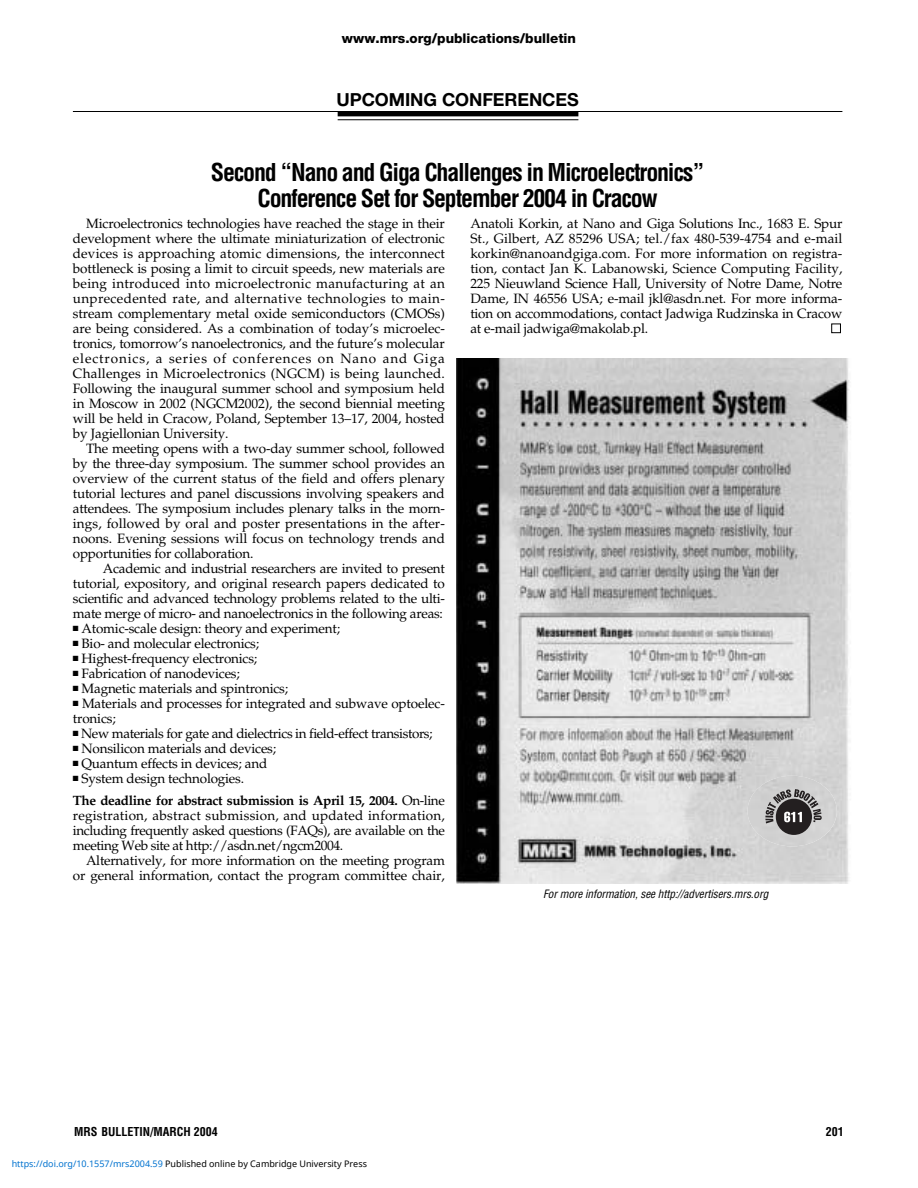
<style>
.page{position:relative;width:918px;height:1188px;background:#fff}
.page>*{position:absolute;margin:0;border:0;box-sizing:border-box;transform-origin:0 0}
.t1{font:700 condensed 24px/25.5px "Helvetica";letter-spacing:-.05em;color:#000;text-align:center}
.t2{font:700 18px "Helvetica Neue";letter-spacing:-.005em;color:#000}
.t3{font:13.5px/15px "Palatino";letter-spacing:-.015em;color:#000;text-align:justify}
.t4{font:700 13.5px/22.5px "Palatino";letter-spacing:-.03em;color:#000}
.t5{font:800 13.5px "Helvetica Neue";color:#000}
.t6{font:700 condensed 12px "Helvetica";color:#000}
.t7{font:italic condensed 11.25px "Helvetica";letter-spacing:-.01em;color:#000}
.t8{font:9px "Noto Sans";color:#000}
.s1{font-weight:400}
.s2{color:#0172cf}
</style>
<div class="page">
<div style="left:338px;top:111px;width:240px;height:5px;background:#000"></div>
<hr style="left:338px;top:119px;width:240px;height:1px;background:#000">
<hr style="left:73px;top:111px;width:769px;height:1px;background:#000">
<div style="left:831px;top:324px;width:10px;height:9px;border:1px solid #000"></div>
<img style="left:457px;top:358px;width:393px;height:526px">
<div style="left:748px;top:776px;width:89px;height:70px;background:#d1d1d1;border-radius:50%"></div>
<div style="left:776px;top:799px;width:36px;height:36px;background:#231f20;border-radius:50%"></div>
<svg style="left:765px;top:789px;width:57px;height:34px"></svg>
<p class="t5" style="left:342px;top:33px;width:236px">www.mrs.org/publications/bulletin</p>
<h2 class="t2" style="left:337px;top:94px;width:244px">UPCOMING CONFERENCES</h2>
<h1 class="t1" style="left:211px;top:162px;width:495px">Second “Nano and Giga Challenges in Microelectronics”<br>Conference Set for September 2004 in Cracow</h1>
<p class="t3" style="left:470px;top:217px;width:374px">Anatoli Korkin, at Nano and Giga Solutions Inc., 1683 E. Spur St., Gilbert, AZ 85296 USA; tel./fax 480-539-4754 and e-mail korkin@nanoandgiga.com. For more information on registra&shy;tion, contact Jan K. Labanowski, Science Computing Facility, 225 Nieuwland Science Hall, University of Notre Dame, Notre Dame, IN 46556 USA; e-mail jkl@asdn.net. For more informa&shy;tion on accommodations, contact Jadwiga Rudzinska in Cracow at e-mail jadwiga@makolab.pl.</p>
<p class="t3" style="left:73px;top:217px;width:374px;text-indent:13px">Microelectronics technologies have reached the stage in their development where the ultimate miniaturization of electronic devices is approaching atomic dimensions, the interconnect bottleneck is posing a limit to circuit speeds, new materials are being introduced into microelectronic manufacturing at an unprecedented rate, and alternative technologies to main&shy;stream complementary metal oxide semiconductors (CMOSs) are being considered. As a combination of today’s microelec&shy;tronics, tomorrow’s nanoelectronics, and the future’s molecular electronics, a series of conferences on Nano and Giga Challenges in Microelectronics (NGCM) is being launched.<br>Following the inaugural summer school and symposium held in Moscow in 2002 (NGCM2002), the second biennial meeting will be held in Cracow, Poland, September 13–17, 2004, hosted by Jagiellonian University.</p>
<p class="t3" style="left:73px;top:442px;width:374px;text-indent:13px">The meeting opens with a two-day summer school, followed by the three-day symposium. The summer school provides an overview of the current status of the field and offers plenary tutorial lectures and panel discussions involving speakers and attendees. The symposium includes plenary talks in the morn&shy;ings, followed by oral and poster presentations in the after&shy;noons. Evening sessions will focus on technology trends and opportunities for collaboration.</p>
<p class="t3" style="left:73px;top:562px;width:374px;text-indent:30px">Academic and industrial researchers are invited to present tutorial, expository, and original research papers dedicated to scientific and advanced technology problems related to the ulti&shy;mate merge of micro- and nanoelectronics in the following areas:</p>
<p class="t3" style="left:73px;top:622px;width:269px">■ Atomic-scale design: theory and experiment;</p>
<p class="t3" style="left:73px;top:637px;width:188px">■ Bio- and molecular electronics;</p>
<p class="t3" style="left:73px;top:652px;width:186px">■ Highest-frequency electronics;</p>
<p class="t3" style="left:73px;top:667px;width:168px">■ Fabrication of nanodevices;</p>
<p class="t3" style="left:73px;top:682px;width:217px">■ Magnetic materials and spintronics;</p>
<p class="t3" style="left:73px;top:697px;width:374px">■ Materials and processes for integrated and subwave optoelec&shy;tronics;</p>
<p class="t3" style="left:73px;top:727px;width:361px">■ New materials for gate and dielectrics in field-effect transistors;</p>
<p class="t3" style="left:73px;top:742px;width:205px">■ Nonsilicon materials and devices;</p>
<p class="t3" style="left:73px;top:757px;width:196px">■ Quantum effects in devices; and</p>
<p class="t4" style="left:73px;top:769px;width:373px">■ <span class="s1">System design technologies.<br></span>The deadline for abstract submission is April 15, 2004. <span class="s1">On-line</span></p>
<p class="t3" style="left:73px;top:810px;width:374px">registration, abstract submission, and updated information, including frequently asked questions (FAQs), are available on the meeting Web site at http://asdn.net/ngcm2004.</p>
<p class="t3" style="left:73px;top:855px;width:374px;text-align:right">Alternatively, for more information on the meeting program or general information, contact the program committee chair,</p>
<p class="t7" style="left:543px;top:890px;width:227px">For more information, see http://advertisers.mrs.org</p>
<p class="t6" style="left:74px;top:1127px;width:145px">MRS BULLETIN/MARCH 2004</p>
<p class="t6" style="left:826px;top:1127px;width:19px">201</p>
<p class="t8" style="left:12px;top:1157px;width:357px"><span class="s2">https://doi.org/10.1557/mrs2004.59</span> Published online by Cambridge University Press</p>
</div>
